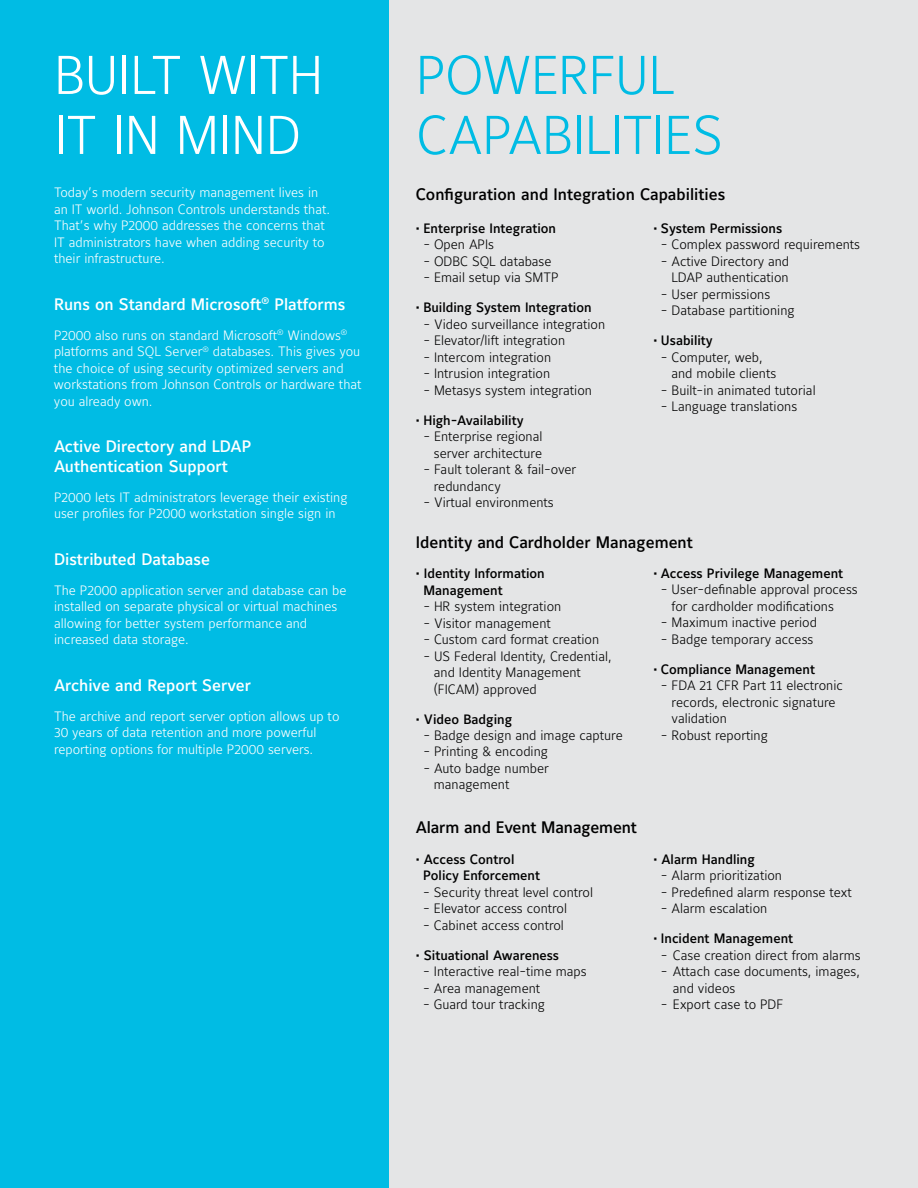
<style>
.page{position:relative;width:918px;height:1188px;background:#e4e5e6}
.page>*{position:absolute;margin:0;border:0;box-sizing:border-box;transform-origin:0 0}
.t1{font:54px/60px "Maurea Light Lf";letter-spacing:-.01em;color:#00bce4}
.t2{font:54px/60px "Maurea Light Lf";letter-spacing:-.01em;color:#fff}
.t3{font:16.5px/19.5px "Maurea Medium Lf";color:#fff}
.t4{font:16.5px "Maurea Medium Lf";color:#000}
.t5{font:13.5px/16.5px "Maurea Light Lf";color:#000}
.t6{font:13.5px/16.5px "Maurea Light Lf";color:#fff}
.t7{font:13.5px/16.5px "Maurea Medium Lf";color:#000}
</style>
<div class="page">
<div style="left:0;top:0;width:389px;height:1188px;background:#00bce4"></div>
<h1 class="t2" style="left:54px;top:48px;width:271px">BUILT WITH<br>IT IN MIND</h1>
<p class="t6" style="left:54px;top:185px;width:278px">Today’s modern security management lives in an IT world. Johnson Controls understands that.<br>That’s why P2000 addresses the concerns that IT administrators have when adding security to their infrastructure.</p>
<p class="t3" style="left:54px;top:295px;width:293px">Runs on Standard Microsoft<sup>®</sup> Platforms</p>
<p class="t6" style="left:54px;top:328px;width:309px">P2000 also runs on standard Microsoft<sup>®</sup> Windows<sup>® </sup>platforms and SQL Server<sup>®</sup> databases. This gives you the choice of using security optimized servers and workstations from Johnson Controls or hardware that you already own.</p>
<p class="t3" style="left:54px;top:438px;width:199px">Active Directory and LDAP<br>Authentication Support</p>
<p class="t6" style="left:54px;top:490px;width:295px">P2000 lets IT administrators leverage their existing user profiles for P2000 workstation single sign in</p>
<p class="t3" style="left:54px;top:550px;width:158px">Distributed Database</p>
<p class="t6" style="left:54px;top:583px;width:294px">The P2000 application server and database can be installed on separate physical or virtual machines allowing for better system performance and increased data storage.</p>
<p class="t3" style="left:54px;top:676px;width:199px">Archive and Report Server</p>
<p class="t6" style="left:54px;top:709px;width:287px">The archive and report server option allows up to<br>30 years of data retention and more powerful reporting options for multiple P2000 servers.</p>
<h1 class="t1" style="left:416px;top:48px;width:309px">POWERFUL<br>CAPABILITIES</h1>
<p class="t4" style="left:416px;top:186px;width:311px">Configuration and Integration Capabilities</p>
<p class="t7" style="left:416px;top:220px;width:142px">• Enterprise Integration</p>
<p class="t5" style="left:423px;top:237px;width:72px">- Open APIs</p>
<p class="t5" style="left:423px;top:253px;width:130px">- ODBC SQL database</p>
<p class="t5" style="left:423px;top:270px;width:137px">- Email setup via SMTP</p>
<p class="t7" style="left:416px;top:300px;width:177px">• Building System Integration</p>
<p class="t5" style="left:423px;top:316px;width:183px">- Video surveillance integration</p>
<p class="t5" style="left:423px;top:333px;width:143px">- Elevator/lift integration</p>
<p class="t5" style="left:423px;top:349px;width:129px">- Intercom integration</p>
<p class="t5" style="left:423px;top:366px;width:128px">- Intrusion integration</p>
<p class="t5" style="left:423px;top:382px;width:170px">- Metasys system integration</p>
<p class="t7" style="left:416px;top:412px;width:109px">• High-Availability</p>
<p class="t5" style="left:423px;top:429px;width:121px;text-align:right">- Enterprise regional server architecture</p>
<p class="t5" style="left:434px;top:462px;width:144px;text-indent:-10px">- Fault tolerant &amp; fail-over redundancy</p>
<p class="t5" style="left:423px;top:495px;width:132px">- Virtual environments</p>
<p class="t7" style="left:653px;top:220px;width:130px">• System Permissions</p>
<p class="t5" style="left:661px;top:237px;width:201px">- Complex password requirements</p>
<p class="t5" style="left:661px;top:253px;width:130px;text-align:right">- Active Directory and<br>LDAP authentication</p>
<p class="t5" style="left:661px;top:286px;width:111px">- User permissions</p>
<p class="t5" style="left:661px;top:303px;width:135px">- Database partitioning</p>
<p class="t7" style="left:653px;top:333px;width:61px">• Usability</p>
<p class="t5" style="left:671px;top:349px;width:106px;text-indent:-10px">- Computer, web, and mobile clients</p>
<p class="t5" style="left:661px;top:382px;width:156px">- Built-in animated tutorial</p>
<p class="t5" style="left:661px;top:399px;width:138px">- Language translations</p>
<p class="t4" style="left:416px;top:533px;width:279px">Identity and Cardholder Management</p>
<p class="t7" style="left:423px;top:566px;width:123px;text-indent:-8px">• Identity Information<br>Management</p>
<p class="t5" style="left:423px;top:599px;width:139px">- HR system integration</p>
<p class="t5" style="left:423px;top:615px;width:129px">- Visitor management</p>
<p class="t5" style="left:423px;top:632px;width:177px">- Custom card format creation</p>
<p class="t5" style="left:434px;top:648px;width:179px;text-indent:-10px">- US Federal Identity, Credential, and Identity Management (FICAM) approved</p>
<p class="t7" style="left:416px;top:711px;width:98px">• Video Badging</p>
<p class="t5" style="left:423px;top:728px;width:201px">- Badge design and image capture</p>
<p class="t5" style="left:423px;top:744px;width:126px">- Printing &amp; encoding</p>
<p class="t5" style="left:434px;top:761px;width:116px;text-indent:-10px">- Auto badge number management</p>
<p class="t4" style="left:416px;top:818px;width:223px">Alarm and Event Management</p>
<p class="t7" style="left:423px;top:852px;width:118px;text-indent:-8px">• Access Control<br>Policy Enforcement</p>
<p class="t5" style="left:423px;top:885px;width:171px">- Security threat level control</p>
<p class="t5" style="left:423px;top:901px;width:145px">- Elevator access control</p>
<p class="t5" style="left:423px;top:918px;width:142px">- Cabinet access control</p>
<p class="t7" style="left:416px;top:948px;width:145px">• Situational Awareness</p>
<p class="t5" style="left:423px;top:964px;width:165px">- Interactive real-time maps</p>
<p class="t5" style="left:423px;top:981px;width:118px">- Area management</p>
<p class="t5" style="left:423px;top:997px;width:123px">- Guard tour tracking</p>
<p class="t7" style="left:653px;top:566px;width:191px">• Access Privilege Management</p>
<p class="t5" style="left:672px;top:582px;width:188px;text-indent:-11px">- User-definable approval process for cardholder modifications</p>
<p class="t5" style="left:661px;top:615px;width:158px">- Maximum inactive period</p>
<p class="t5" style="left:661px;top:632px;width:154px">- Badge temporary access</p>
<p class="t7" style="left:653px;top:662px;width:163px">• Compliance Management</p>
<p class="t5" style="left:672px;top:678px;width:173px;text-indent:-11px">- FDA 21 CFR Part 11 electronic records, electronic signature validation</p>
<p class="t5" style="left:661px;top:728px;width:108px">- Robust reporting</p>
<p class="t7" style="left:653px;top:852px;width:103px">• Alarm Handling</p>
<p class="t5" style="left:661px;top:868px;width:123px">- Alarm prioritization</p>
<p class="t5" style="left:661px;top:885px;width:192px">- Predefined alarm response text</p>
<p class="t5" style="left:661px;top:901px;width:108px">- Alarm escalation</p>
<p class="t7" style="left:653px;top:931px;width:141px">• Incident Management</p>
<p class="t5" style="left:661px;top:948px;width:201px">- Case creation direct from alarms</p>
<p class="t5" style="left:673px;top:964px;width:189px;text-indent:-12px">- Attach case documents, images, and videos</p>
<p class="t5" style="left:661px;top:997px;width:124px">- Export case to PDF</p>
</div>
